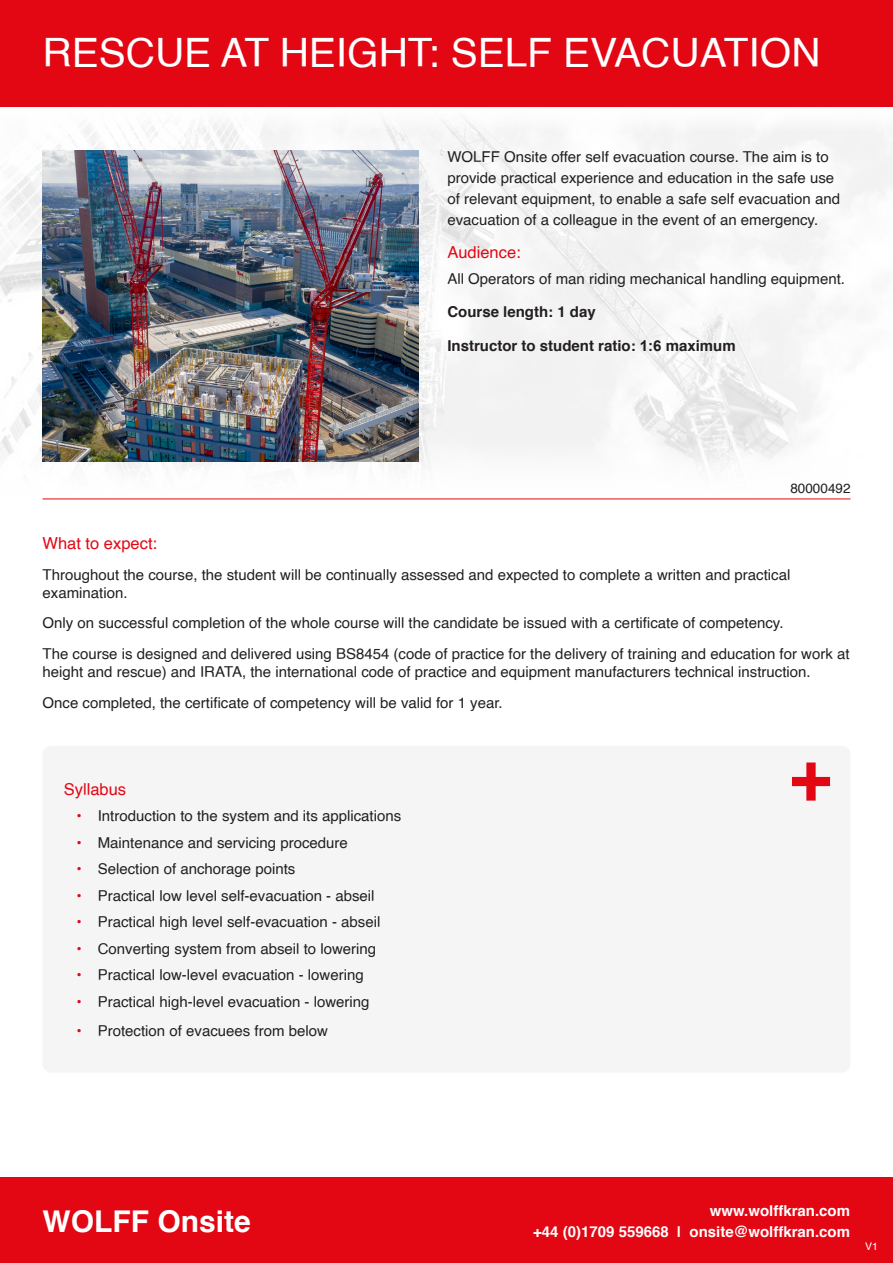
<style>
.page{position:relative;width:893px;height:1263px;background:#fff}
.page>*{position:absolute;margin:0;border:0;box-sizing:border-box;transform-origin:0 0}
.t1{font:700 72px "Helvetica";color:#e30613}
.t2{font:40.5px "Helvetica";color:#fff}
.t3{font:700 30px "Helvetica";color:#fff}
.t4{font:16.5px "Helvetica";color:#e30613}
.t5{font:15px/21px "Helvetica";color:#231f20}
.t6{font:700 15px "Helvetica";color:#fff}
.t7{font:700 15px "Helvetica";color:#231f20}
.t8{font:13.5px "Helvetica";color:#231f20}
.t9{font:10.5px "Helvetica";color:#fff}
.s1{font-family:"Arial"}
.s2{color:#e30613}
</style>
<div class="page">
<img style="left:0;top:106px;width:893px;height:394px">
<div style="left:0;top:0;width:893px;height:106px;background:#e30613"></div>
<div style="left:0;top:1178px;width:893px;height:85px;background:#e30613"></div>
<img style="left:43px;top:150px;width:376px;height:311px">
<div style="left:43px;top:746px;width:807px;height:326px;background:#f5f5f6;border-radius:9px"></div>
<hr style="left:43px;top:498px;width:807px;height:1px;background:#e30613">
<p class="t2" style="left:43px;top:22px;width:780px">RESCUE AT HEIGHT: SELF EVACUATION</p>
<p class="t5" style="left:447px;top:146px;width:394px">WOLFF Onsite offer self evacuation course. The aim is to provide practical experience and education in the safe use of relevant equipment, to enable a safe self evacuation and evacuation of a colleague in the event of an emergency.</p>
<p class="t4" style="left:447px;top:240px;width:75px">Audience:</p>
<p class="t5" style="left:447px;top:268px;width:399px">All Operators of man riding mechanical handling equipment.</p>
<p class="t7" style="left:447px;top:300px;width:150px">Course length: 1 day</p>
<p class="t7" style="left:447px;top:334px;width:290px">Instructor to student ratio: <span class="s1">1:6</span> maximum</p>
<p class="t8" style="left:790px;top:478px;width:62px">80000492</p>
<p class="t4" style="left:43px;top:530px;width:116px">What to expect:</p>
<p class="t5" style="left:43px;top:566px;width:749px;line-height:18px">Throughout the course, the student will be continually assessed and expected to complete a written and practical examination.</p>
<p class="t5" style="left:43px;top:613px;width:742px">Only on successful completion of the whole course will the candidate be issued with a certificate of competency.</p>
<p class="t5" style="left:43px;top:645px;width:809px;line-height:18px">The course is designed and delivered using BS8454 (code of practice for the delivery of training and education for work at height and rescue) and IRATA, the international code of practice and equipment manufacturers technical instruction.</p>
<p class="t5" style="left:43px;top:693px;width:462px">Once completed, the certificate of competency will be valid for 1 year.</p>
<p class="t4" style="left:64px;top:776px;width:64px">Syllabus</p>
<p class="t5" style="left:77px;top:806px;width:326px"><span class="s2">•</span> Introduction to the system and its applications</p>
<p class="t5" style="left:77px;top:832px;width:273px"><span class="s2">•</span> Maintenance and servicing procedure</p>
<p class="t5" style="left:77px;top:859px;width:220px"><span class="s2">•</span> Selection of anchorage points</p>
<p class="t5" style="left:77px;top:885px;width:300px"><span class="s2">•</span> Practical low level self-evacuation - abseil</p>
<p class="t5" style="left:77px;top:912px;width:305px"><span class="s2">•</span> Practical high level self-evacuation - abseil</p>
<p class="t5" style="left:77px;top:938px;width:301px"><span class="s2">•</span> Converting system from abseil to lowering</p>
<p class="t5" style="left:77px;top:965px;width:289px"><span class="s2">•</span> Practical low-level evacuation - lowering</p>
<p class="t5" style="left:77px;top:991px;width:295px"><span class="s2">•</span> Practical high-level evacuation - lowering</p>
<p class="t5" style="left:77px;top:1021px;width:253px"><span class="s2">•</span> Protection of evacuees from below</p>
<p class="t1" style="left:789px;top:717px;width:44px">+</p>
<p class="t3" style="left:43px;top:1197px;width:210px">WOLFF Onsite</p>
<p class="t6" style="left:710px;top:1198px;width:142px">www.wolffkran.com</p>
<p class="t6" style="left:533px;top:1219px;width:318px">+44 (0)1709 559668 | onsite@wolffkran.com</p>
<p class="t9" style="left:865px;top:1238px;width:14px">V1</p>
</div>
